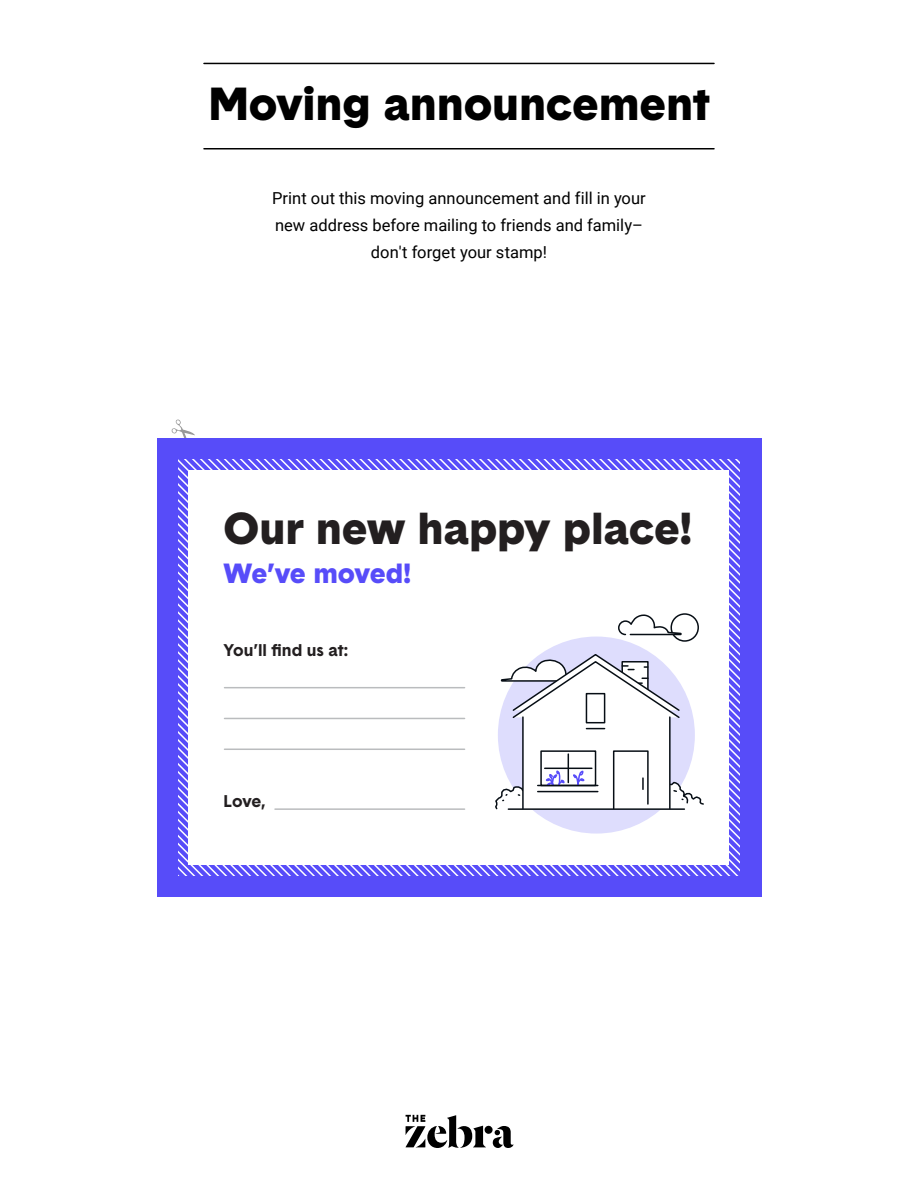
<style>
.page{position:relative;width:918px;height:1188px;background:#fff}
.page>*{position:absolute;margin:0;border:0;box-sizing:border-box;transform-origin:0 0}
.t1{font:900 45px "Basetica";letter-spacing:-.005em;color:#000}
.t2{font:900 43.5px "Basetica";color:#231f20}
.t3{font:900 27px "Basetica";letter-spacing:-.025em;color:#574cf9}
.t4{font:16.5px/27px "Roboto";color:#000;text-align:center}
.t5{font:700 16.5px "Basetica";color:#231f20}
</style>
<div class="page">
<hr style="left:204px;top:148px;width:510px;height:2px;background:#000">
<hr style="left:204px;top:63px;width:510px;height:1px;background:#000">
<svg style="left:406px;top:1115px;width:108px;height:33px"></svg>
<svg style="left:171px;top:419px;width:24px;height:19px"></svg>
<div style="left:157px;top:438px;width:604px;height:459px;background:#574cf9"></div>
<svg style="left:179px;top:460px;width:560px;height:290px"></svg>
<div style="left:189px;top:470px;width:540px;height:395px;background:#fff"></div>
<div style="left:498px;top:637px;width:197px;height:197px;background:#deddfd;border-radius:50%"></div>
<hr style="left:225px;top:687px;width:240px;height:1px;background:#babcbe">
<hr style="left:225px;top:718px;width:240px;height:1px;background:#babcbe">
<hr style="left:225px;top:749px;width:240px;height:1px;background:#babcbe">
<div style="left:523px;top:704px;width:147px;height:105px;background:#fff"></div>
<svg style="left:618px;top:613px;width:81px;height:29px"></svg>
<div style="left:586px;top:693px;width:19px;height:30px;border:2px solid #070e15"></div>
<svg style="left:586px;top:728px;width:19px;height:1px"></svg>
<hr style="left:522px;top:717px;width:2px;height:92px;background:#070e15">
<hr style="left:669px;top:717px;width:2px;height:92px;background:#070e15">
<svg style="left:500px;top:653px;width:181px;height:66px"></svg>
<svg style="left:179px;top:750px;width:560px;height:125px"></svg>
<hr style="left:545px;top:768px;width:47px;height:1px;background:#070e15">
<h1 class="t1" style="left:208px;top:72px;width:503px">Moving announcement</h1>
<p class="t4" style="left:272px;top:184px;width:375px">Print out this moving announcement and fill in your new address before mailing to friends and family– don't forget your stamp!</p>
<h2 class="t2" style="left:224px;top:497px;width:470px">Our new happy place!</h2>
<h3 class="t3" style="left:224px;top:554px;width:189px">We’ve moved!</h3>
<p class="t5" style="left:224px;top:639px;width:126px">You’ll find us at:</p>
<p class="t5" style="left:224px;top:790px;width:44px">Love,</p>
</div>
